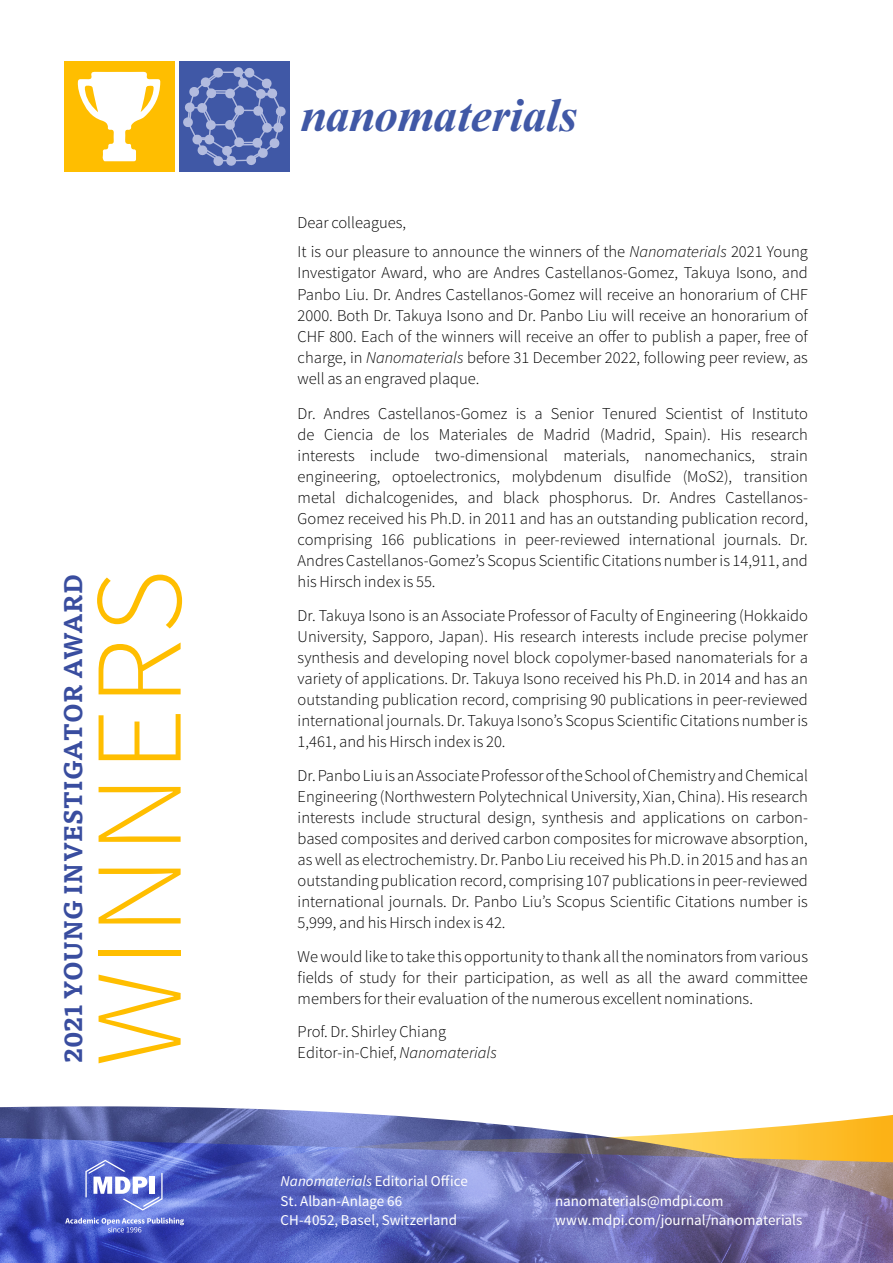
<style>
.page{position:relative;width:893px;height:1263px;background:#fff}
.page>*{position:absolute;margin:0;border:0;box-sizing:border-box;transform-origin:0 0}
.Journaltitel_farbig{font:300 124.5px "Source Sans Pro";letter-spacing:.025em;color:#ffbe00}
.t1{font:italic 700 47.4px "Times New Roman";letter-spacing:-.005em;color:#4058a6}
.Journaltitel_farbig-2{font:700 25.05px "Tisa OT";letter-spacing:-.005em;color:#394d9f}
.Lauftext{font:300 16.5px/21px "Source Sans Pro";color:#000;text-align:justify}
.Fusszeile_Adresse__A{font:15px "Source Sans Pro";color:#fff}
.s1{font-style:italic}
</style>
<div class="page">
<img style="left:0;top:1106px;width:347px;height:7px">
<img style="left:0;top:1113px;width:893px;height:150px">
<svg style="left:85px;top:1160px;width:78px;height:50px"></svg>
<svg style="left:65px;top:1217px;width:119px;height:15px;background:#6b79d2"></svg>
<div style="left:64px;top:61px;width:110px;height:111px;background:#ffbe00"></div>
<svg style="left:78px;top:72px;width:82px;height:89px"></svg>
<div style="left:179px;top:61px;width:111px;height:111px;background:#4058a6"></div>
<svg style="left:183px;top:67px;width:103px;height:99px"></svg>
<p class="Journaltitel_farbig-2" style="left:57px;top:1063px;width:490px;rotate:-90deg">2021 YOUNG INVESTIGATOR AWARD</p>
<p class="Journaltitel_farbig" style="left:64px;top:1066px;width:498px;rotate:-90deg">WINNERS</p>
<p class="t1" style="left:300px;top:82px;width:279px">nanomaterials</p>
<p class="Lauftext" style="left:298px;top:212px;width:110px">Dear colleagues,</p>
<p class="Lauftext" style="left:298px;top:242px;width:512px">It is our pleasure to announce the winners of the <span class="s1">Nanomaterials</span> 2021 Young Investigator Award, who are Andres Castellanos-Gomez, Takuya Isono, and Panbo Liu. Dr. Andres Castellanos-Gomez will receive an honorarium of CHF 2000. Both Dr. Takuya Isono and Dr. Panbo Liu will receive an honorarium of CHF 800. Each of the winners will receive an offer to publish a paper, free of charge, in <span class="s1">Nanomaterials</span> before 31 December 2022, following peer review, as well as an engraved plaque.</p>
<p class="Lauftext" style="left:298px;top:403px;width:512px">Dr. Andres Castellanos-Gomez is a Senior Tenured Scientist of Instituto de Ciencia de los Materiales de Madrid (Madrid, Spain). His research interests include two-dimensional materials, nanomechanics, strain engineering, optoelectronics, molybdenum disulfide (MoS2), transition metal dichalcogenides, and black phosphorus. Dr. Andres Castellanos-Gomez received his Ph.D. in 2011 and has an outstanding publication record, comprising 166 publications in peer-reviewed international journals. Dr.<br>Andres Castellanos-Gomez’s Scopus Scientific Citations number is 14,911, and his Hirsch index is 55.</p>
<p class="Lauftext" style="left:298px;top:605px;width:512px">Dr. Takuya Isono is an Associate Professor of Faculty of Engineering (Hokkaido University, Sapporo, Japan). His research interests include precise polymer synthesis and developing novel block copolymer-based nanomaterials for a variety of applications. Dr. Takuya Isono received his Ph.D. in 2014 and has an outstanding publication record, comprising 90 publications in peer-reviewed international journals. Dr. Takuya Isono’s Scopus Scientific Citations number is 1,461, and his Hirsch index is 20.</p>
<p class="Lauftext" style="left:298px;top:765px;width:512px">Dr. Panbo Liu is an Associate Professor of the School of Chemistry and Chemical Engineering (Northwestern Polytechnical University, Xian, China). His research interests include structural design, synthesis and applications on carbon&shy;based composites and derived carbon composites for microwave absorption, as well as electrochemistry. Dr. Panbo Liu received his Ph.D. in 2015 and has an outstanding publication record, comprising 107 publications in peer-reviewed international journals. Dr. Panbo Liu’s Scopus Scientific Citations number is 5,999, and his Hirsch index is 42.</p>
<p class="Lauftext" style="left:298px;top:946px;width:512px">We would like to take this opportunity to thank all the nominators from various fields of study for their participation, as well as all the award committee members for their evaluation of the numerous excellent nominations.</p>
<p class="Lauftext" style="left:298px;top:1021px;width:150px">Prof. Dr. Shirley Chiang</p>
<p class="Lauftext" style="left:298px;top:1042px;width:201px">Editor-in-Chief, <span class="s1">Nanomaterials</span></p>
<p class="Fusszeile_Adresse__A" style="left:281px;top:1172px;width:189px"><span class="s1">Nanomaterials</span> Editorial Office</p>
<p class="Fusszeile_Adresse__A" style="left:281px;top:1191px;width:123px">St. Alban-Anlage 66</p>
<p class="Fusszeile_Adresse__A" style="left:281px;top:1211px;width:178px">CH-4052, Basel, Switzerland</p>
<p class="Fusszeile_Adresse__A" style="left:555px;top:1191px;width:170px">nanomaterials@mdpi.com</p>
<p class="Fusszeile_Adresse__A" style="left:555px;top:1211px;width:249px">www.mdpi.com/journal/nanomaterials</p>
</div>
